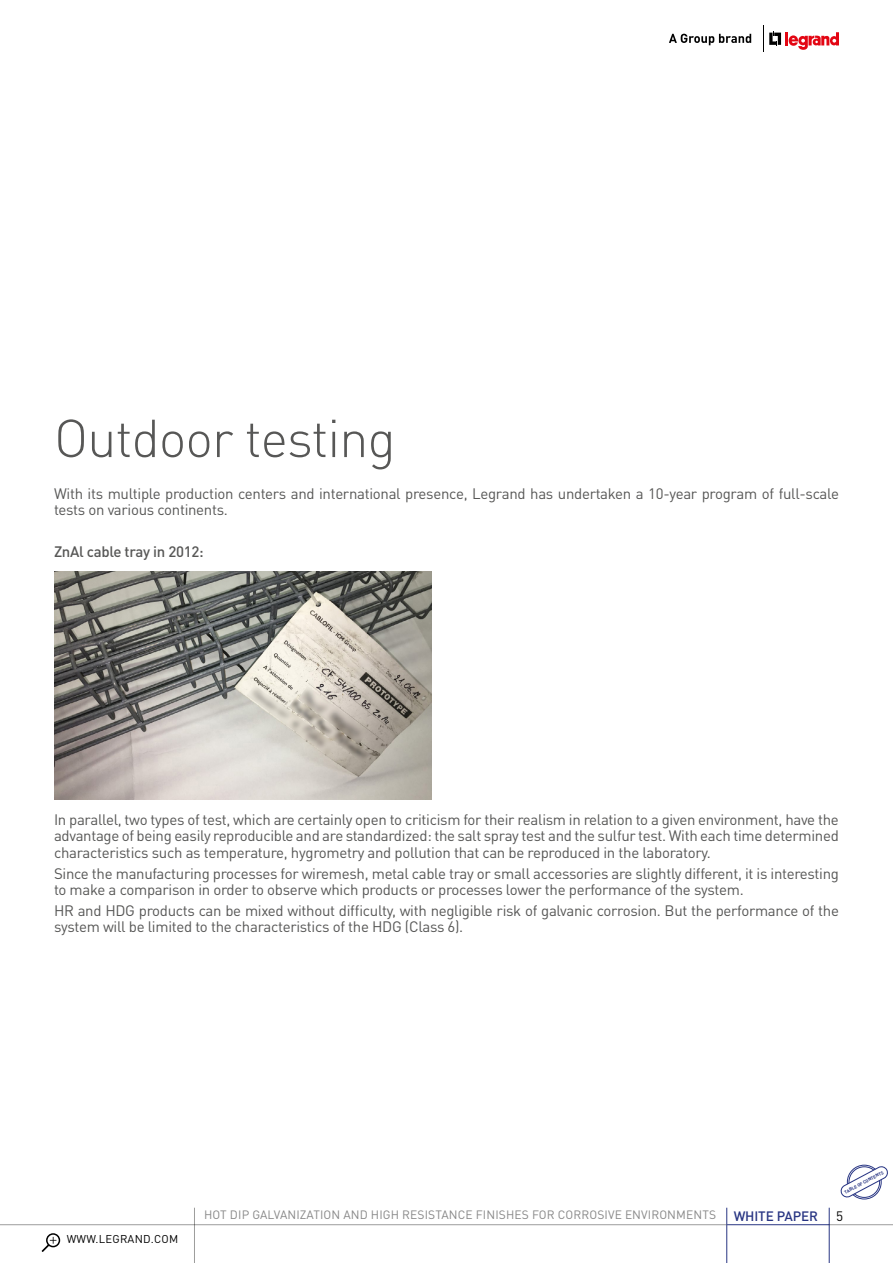
<style>
.page{position:relative;width:893px;height:1263px;background:#fff}
.page>*{position:absolute;margin:0;border:0;box-sizing:border-box;transform-origin:0 0}
.t1{font:300 52.5px "DIN Pro";letter-spacing:-.02em;color:#575756}
.t2{font:15px/16.5px "DIN Pro";letter-spacing:-.02em;color:#575756}
.t3{font:500 15px "DIN Pro";letter-spacing:-.02em;color:#575756}
.t4{font:500 13.5px "DIN Pro";letter-spacing:-.01em;color:#283583}
.t5{font:13.5px "DIN Pro";color:#000}
.t6{font:12px "DIN Pro";letter-spacing:.01em;color:#878787}
.t7{font:11.25px "DIN Pro";letter-spacing:.02em;color:#000}
.t8{font:700 4.5px "DIN Pro";color:#283583}
</style>
<div class="page">
<hr style="left:829px;top:1208px;width:1px;height:55px;background:#283583">
<hr style="left:726px;top:1208px;width:1px;height:55px;background:#283583">
<hr style="left:829px;top:1224px;width:64px;height:1px;background:#9d9d9c">
<hr style="left:194px;top:1208px;width:1px;height:55px;background:#9d9d9c">
<hr style="left:727px;top:1224px;width:102px;height:1px;background:#283583">
<hr style="left:0;top:1224px;width:726px;height:1px;background:#9d9d9c">
<svg style="left:669px;top:34px;width:82px;height:11px"></svg>
<svg style="left:763px;top:25px;width:76px;height:27px"></svg>
<div style="left:46px;top:1233px;width:14px;height:14px;border:2px solid #000;border-radius:50%"></div>
<svg style="left:42px;top:1237px;width:14px;height:15px"></svg>
<div style="left:847px;top:1165px;width:34px;height:34px;border:1px solid #283583;border-radius:50%"></div>
<svg style="left:843px;top:1169px;width:44px;height:29px"></svg>
<img style="left:54px;top:572px;width:378px;height:227px">
<h1 class="t1" style="left:54px;top:402px;width:343px">Outdoor testing</h1>
<p class="t2" style="left:54px;top:484px;width:786px">With its multiple production centers and international presence, Legrand has undertaken a 10-year program of full-scale tests on various continents.</p>
<p class="t3" style="left:54px;top:541px;width:151px">ZnAl cable tray in 2012:</p>
<p class="t2" style="left:54px;top:810px;width:786px;text-align:justify">In parallel, two types of test, which are certainly open to criticism for their realism in relation to a given environment, have the advantage of being easily reproducible and are standardized: the salt spray test and the sulfur test. With each time determined characteristics such as temperature, hygrometry and pollution that can be reproduced in the laboratory.</p>
<p class="t2" style="left:54px;top:864px;width:786px">Since the manufacturing processes for wiremesh, metal cable tray or small accessories are slightly different, it is interesting to make a comparison in order to observe which products or processes lower the performance of the system.</p>
<p class="t2" style="left:54px;top:901px;width:786px">HR and HDG products can be mixed without difficulty, with negligible risk of galvanic corrosion. But the performance of the system will be limited to the characteristics of the HDG (Class 6).</p>
<p class="t8" style="left:843px;top:1190px;width:45px;rotate:-28deg">TABLE OF CONTENTS</p>
<p class="t7" style="left:67px;top:1232px;width:113px">WWW.LEGRAND.COM</p>
<p class="t6" style="left:204px;top:1207px;width:513px">HOT DIP GALVANIZATION AND HIGH RESISTANCE FINISHES FOR CORROSIVE ENVIRONMENTS</p>
<p class="t4" style="left:734px;top:1207px;width:86px">WHITE PAPER</p>
<p class="t5" style="left:836px;top:1207px;width:9px">5</p>
</div>
